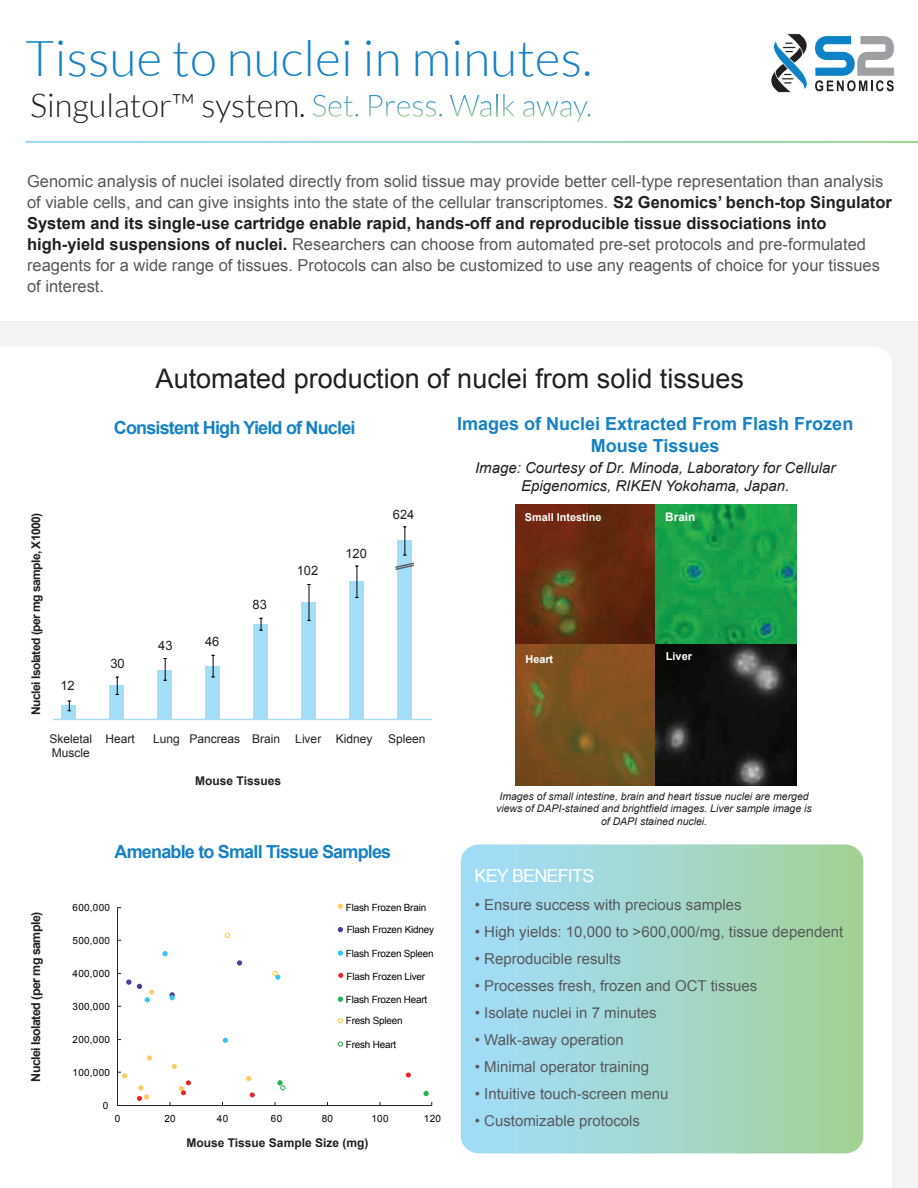
<style>
.page{position:relative;width:918px;height:1188px;background:#fff}
.page>*{position:absolute;margin:0;border:0;box-sizing:border-box;transform-origin:0 0}
.t1{font:300 49.5px "Lato";letter-spacing:.005em;color:#1681c5}
.t2{font:300 32.55px "Lato";color:#231f20}
.t3{font:27px "Arial";color:#231f20}
.t4{font:700 18px "Arial";letter-spacing:-.045em;color:#1681c5}
.t5{font:700 18px/21.6px "Arial";color:#1681c5;text-align:center}
.t6{font:18px "Arial";letter-spacing:-.045em;color:#fff}
.t7{font:16.5px/21px "Arial";color:#57585a}
.t8{font:15px "Arial";color:#57585a}
.t9{font:italic 15px/18px "Arial";color:#231f20;text-align:center}
.t10{font:12.9px "Arial";color:#231f20}
.t11{font:700 12.45px "Arial";letter-spacing:-.045em;color:#231f20}
.t12{font:12px/14.4px "Arial";color:#231f20}
.t13{font:700 12px "Arial";letter-spacing:-.01em;color:#231f20}
.t14{font:700 12px "Arial";letter-spacing:-.045em;color:#231f20}
.t15{font:700 11.85px "Arial";color:#fff}
.t16{font:700 10.95px "Arial";color:#fff}
.t17{font:italic 10.5px/12.6px "Arial";color:#231f20;text-align:center}
.t18{font:9.9px/20.9px "Arial";letter-spacing:-.02em;color:#050504}
.s1{font-weight:700;color:#231f20}
</style>
<div class="page">
<div style="left:0;top:322px;width:918px;height:866px;background:#f2f3f4"></div>
<div style="left:0;top:347px;width:892px;height:841px;background:#fff"></div>
<svg style="left:461px;top:844px;width:402px;height:309px;background:#a3d7cb"></svg>
<svg style="left:771px;top:33px;width:123px;height:60px"></svg>
<svg style="left:313px;top:95px;width:45px;height:22px"></svg>
<svg style="left:369px;top:95px;width:73px;height:22px"></svg>
<svg style="left:450px;top:95px;width:41px;height:22px"></svg>
<svg style="left:496px;top:94px;width:2px;height:23px"></svg>
<svg style="left:503px;top:94px;width:12px;height:23px"></svg>
<svg style="left:523px;top:101px;width:67px;height:21px"></svg>
<hr style="left:117px;top:908px;width:1px;height:198px;background:#231f20">
<hr style="left:118px;top:1105px;width:314px;height:1px;background:#231f20">
<svg style="left:118px;top:1072px;width:9px;height:6px"></svg>
<svg style="left:147px;top:1056px;width:5px;height:5px"></svg>
<svg style="left:172px;top:1064px;width:5px;height:5px"></svg>
<svg style="left:246px;top:1076px;width:5px;height:5px"></svg>
<svg style="left:126px;top:980px;width:5px;height:5px"></svg>
<svg style="left:237px;top:960px;width:5px;height:5px"></svg>
<svg style="left:137px;top:984px;width:17px;height:18px"></svg>
<svg style="left:163px;top:951px;width:5px;height:5px"></svg>
<svg style="left:170px;top:992px;width:5px;height:8px"></svg>
<svg style="left:223px;top:1038px;width:5px;height:5px"></svg>
<svg style="left:250px;top:1092px;width:5px;height:5px"></svg>
<svg style="left:179px;top:1080px;width:12px;height:15px"></svg>
<svg style="left:137px;top:1085px;width:12px;height:16px"></svg>
<svg style="left:406px;top:1073px;width:5px;height:5px"></svg>
<svg style="left:424px;top:1091px;width:5px;height:5px"></svg>
<svg style="left:225px;top:933px;width:5px;height:5px"></svg>
<svg style="left:273px;top:971px;width:7px;height:9px"></svg>
<svg style="left:277px;top:1080px;width:8px;height:10px"></svg>
<svg style="left:338px;top:904px;width:5px;height:5px"></svg>
<svg style="left:338px;top:927px;width:5px;height:5px"></svg>
<svg style="left:338px;top:951px;width:5px;height:5px"></svg>
<svg style="left:338px;top:973px;width:5px;height:5px"></svg>
<svg style="left:338px;top:997px;width:5px;height:5px"></svg>
<svg style="left:338px;top:1018px;width:5px;height:5px"></svg>
<svg style="left:338px;top:1042px;width:5px;height:5px"></svg>
<div style="left:62px;top:706px;width:14px;height:13px;background:#a3ddf7"></div>
<div style="left:110px;top:685px;width:14px;height:34px;background:#a3ddf7"></div>
<div style="left:158px;top:670px;width:14px;height:49px;background:#a3ddf7"></div>
<div style="left:206px;top:667px;width:14px;height:52px;background:#a3ddf7"></div>
<div style="left:254px;top:624px;width:14px;height:95px;background:#a3ddf7"></div>
<div style="left:302px;top:603px;width:14px;height:116px;background:#a3ddf7"></div>
<div style="left:349px;top:582px;width:15px;height:137px;background:#a3ddf7"></div>
<div style="left:397px;top:540px;width:15px;height:179px;background:#a3ddf7"></div>
<svg style="left:68px;top:700px;width:3px;height:11px"></svg>
<svg style="left:116px;top:677px;width:3px;height:18px"></svg>
<svg style="left:163px;top:658px;width:4px;height:23px"></svg>
<svg style="left:211px;top:655px;width:4px;height:23px"></svg>
<svg style="left:259px;top:618px;width:4px;height:13px"></svg>
<svg style="left:307px;top:584px;width:4px;height:37px"></svg>
<svg style="left:355px;top:565px;width:4px;height:33px"></svg>
<svg style="left:403px;top:526px;width:4px;height:30px"></svg>
<hr style="left:53px;top:719px;width:379px;height:1px;background:#a5ddf7">
<svg style="left:394px;top:562px;width:22px;height:9px"></svg>
<img style="left:515px;top:505px;width:281px;height:280px">
<h1 class="t1" style="left:26px;top:31px;width:568px">Tissue to nuclei in minutes.</h1>
<h2 class="t2" style="left:30px;top:87px;width:277px">Singulator™ system.</h2>
<p class="t7" style="left:27px;top:171px;width:866px">Genomic analysis of nuclei isolated directly from solid tissue may provide better cell-type representation than analysis of viable cells, and can give insights into the state of the cellular transcriptomes. <span class="s1">S2 Genomics’ bench-top Singulator System and its single-use cartridge enable rapid, hands-off and reproducible tissue dissociations into high-yield suspensions of nuclei.</span> Researchers can choose from automated pre-set protocols and pre-formulated reagents for a wide range of tissues. Protocols can also be customized to use any reagents of choice for your tissues of interest.</p>
<h3 class="t3" style="left:156px;top:360px;width:590px">Automated production of nuclei from solid tissues</h3>
<p class="t5" style="left:457px;top:413px;width:398px">Images of Nuclei Extracted From Flash Frozen<br>Mouse Tissues</p>
<p class="t4" style="left:114px;top:415px;width:243px">Consistent High Yield of Nuclei</p>
<p class="t14" style="left:28px;top:715px;width:204px;rotate:-90deg">Nuclei Isolated (per mg sample, X1000)</p>
<p class="t10" style="left:60px;top:677px;width:16px">12</p>
<p class="t10" style="left:110px;top:655px;width:16px">30</p>
<p class="t10" style="left:158px;top:637px;width:16px">43</p>
<p class="t10" style="left:205px;top:633px;width:16px">46</p>
<p class="t10" style="left:253px;top:596px;width:16px">83</p>
<p class="t10" style="left:297px;top:562px;width:23px">102</p>
<p class="t10" style="left:345px;top:545px;width:23px">120</p>
<p class="t10" style="left:393px;top:506px;width:23px">624</p>
<p class="t12" style="left:49px;top:732px;width:44px">Skeletal<br>Muscle</p>
<p class="t12" style="left:105px;top:732px;width:31px">Heart</p>
<p class="t12" style="left:153px;top:732px;width:128px">Lung Pancreas Brain</p>
<p class="t12" style="left:295px;top:732px;width:79px">Liver Kidney</p>
<p class="t12" style="left:388px;top:732px;width:39px">Spleen</p>
<p class="t13" style="left:195px;top:772px;width:87px">Mouse Tissues</p>
<p class="t11" style="left:27px;top:1082px;width:172px;rotate:-90deg">Nuclei Isolated (per mg sample)</p>
<p class="t4" style="left:115px;top:840px;width:278px">Amenable to Small Tissue Samples</p>
<p class="t18" style="left:73px;top:897px;width:39px">600,000</p>
<p class="t18" style="left:73px;top:930px;width:39px">500,000</p>
<p class="t18" style="left:73px;top:963px;width:39px">400,000</p>
<p class="t18" style="left:73px;top:996px;width:39px">300,000</p>
<p class="t18" style="left:73px;top:1029px;width:39px">200,000</p>
<p class="t18" style="left:73px;top:1062px;width:39px">100,000</p>
<p class="t18" style="left:103px;top:1095px;width:7px">0</p>
<p class="t18" style="left:346px;top:897px;width:82px">Flash Frozen Brain</p>
<p class="t18" style="left:347px;top:919px;width:89px">Flash Frozen Kidney</p>
<p class="t18" style="left:346px;top:943px;width:89px">Flash Frozen Spleen</p>
<p class="t18" style="left:347px;top:966px;width:80px">Flash Frozen Liver</p>
<p class="t18" style="left:346px;top:990px;width:83px">Flash Frozen Heart<br>Fresh Spleen</p>
<p class="t18" style="left:346px;top:1034px;width:52px">Fresh Heart</p>
<p class="t18" style="left:115px;top:1108px;width:7px">0</p>
<p class="t18" style="left:164px;top:1108px;width:13px">20</p>
<p class="t18" style="left:217px;top:1108px;width:13px">40</p>
<p class="t18" style="left:271px;top:1108px;width:13px">60</p>
<p class="t18" style="left:322px;top:1108px;width:13px">80</p>
<p class="t18" style="left:372px;top:1108px;width:19px">100</p>
<p class="t18" style="left:424px;top:1108px;width:19px">120</p>
<p class="t13" style="left:187px;top:1135px;width:183px">Mouse Tissue Sample Size (mg)</p>
<p class="t9" style="left:475px;top:459px;width:362px">Image: Courtesy of Dr. Minoda, Laboratory for Cellular<br>Epigenomics, RIKEN Yokohama, Japan.</p>
<p class="t16" style="left:525px;top:510px;width:78px">Small Intestine</p>
<p class="t15" style="left:665px;top:509px;width:32px">Brain</p>
<p class="t16" style="left:525px;top:652px;width:29px">Heart</p>
<p class="t16" style="left:666px;top:648px;width:28px">Liver</p>
<p class="t17" style="left:496px;top:790px;width:317px">Images of small intestine, brain and heart tissue nuclei are merged views of DAPI-stained and brightfield images. Liver sample image is of DAPI stained nuclei.</p>
<p class="t6" style="left:475px;top:864px;width:121px">KEY BENEFITS</p>
<p class="t8" style="left:475px;top:895px;width:268px">• Ensure success with precious samples</p>
<p class="t8" style="left:475px;top:922px;width:370px">• High yields: 10,000 to &gt;600,000/mg, tissue dependent</p>
<p class="t8" style="left:475px;top:949px;width:148px">• Reproducible results</p>
<p class="t8" style="left:475px;top:976px;width:284px">• Processes fresh, frozen and OCT tissues</p>
<p class="t8" style="left:475px;top:1003px;width:183px">• Isolate nuclei in 7 minutes</p>
<p class="t8" style="left:475px;top:1030px;width:150px">• Walk-away operation</p>
<p class="t8" style="left:475px;top:1057px;width:176px">• Minimal operator training</p>
<p class="t8" style="left:475px;top:1084px;width:195px">• Intuitive touch-screen menu</p>
<p class="t8" style="left:475px;top:1111px;width:167px">• Customizable protocols</p>
</div>
